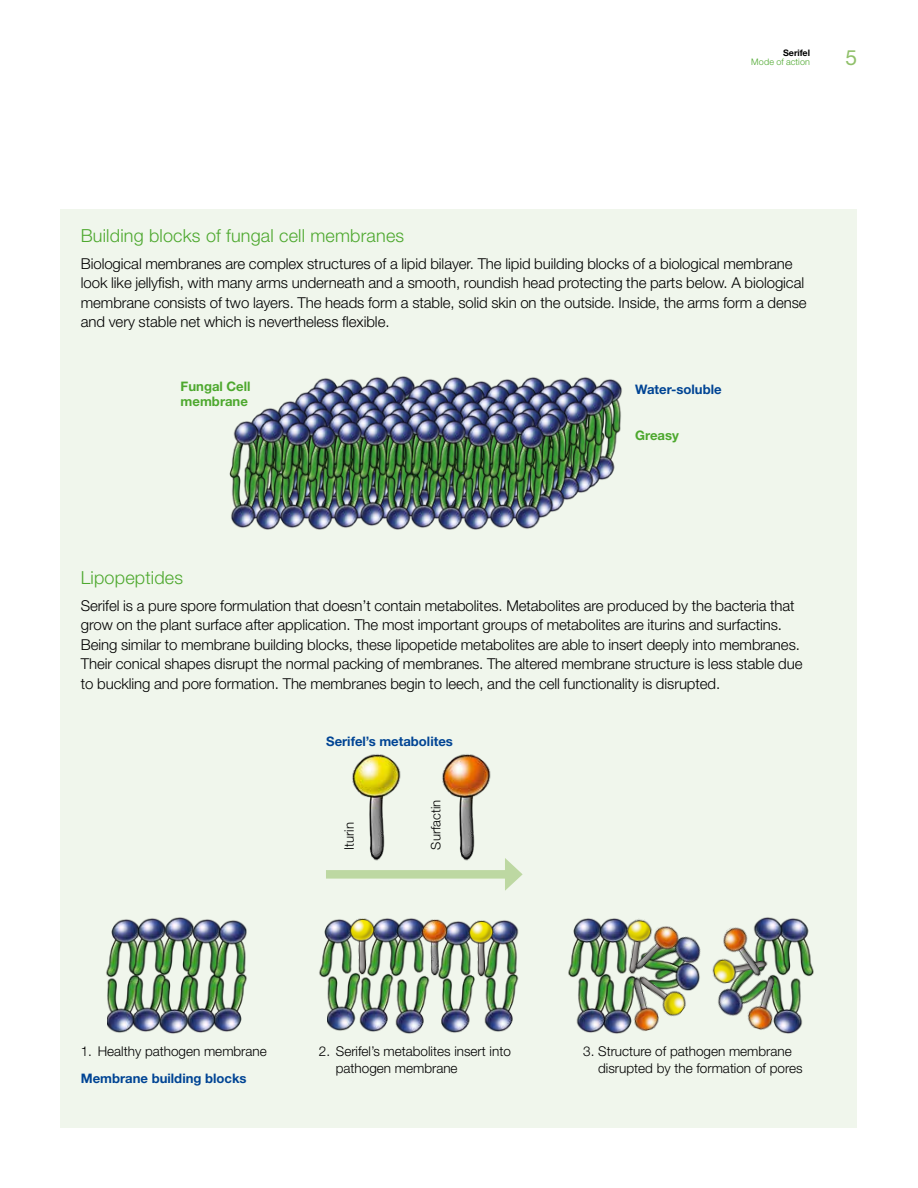
<style>
.page{position:relative;width:918px;height:1188px;background:#fff}
.page>*{position:absolute;margin:0;border:0;box-sizing:border-box;transform-origin:0 0}
.t1{font:21px "Helvetica Neue LT Std";color:#90c06a}
.t2{font:300 18px "Helvetica Neue LT Std";letter-spacing:.01em;color:#4da82e}
.t3{font:300 15px/19.5px "Helvetica Neue LT Std";letter-spacing:-.005em;color:#000}
.t4{font:300 13.5px/17px "Helvetica Neue LT Std";color:#000}
.t5{font:700 13.2px "Helvetica Neue LT Std";color:#004494}
.t6{font:700 13.2px/15.8px "Helvetica Neue LT Std";color:#4da82e}
.t7{font:300 13.2px "Helvetica Neue LT Std";color:#000}
.t8{font:300 9px "Helvetica Neue LT Std";letter-spacing:.015em;color:#4da82e}
.t9{font:700 9px "Helvetica Neue LT Std";letter-spacing:-.01em;color:#000}
</style>
<div class="page">
<div style="left:61px;top:209px;width:796px;height:918px;background:#f0f6ec"></div>
<img style="left:609px;top:443px;width:7px;height:34px">
<img style="left:595px;top:450px;width:14px;height:35px">
<img style="left:579px;top:458px;width:16px;height:35px">
<img style="left:568px;top:458px;width:11px;height:42px">
<img style="left:555px;top:470px;width:13px;height:42px">
<img style="left:529px;top:482px;width:26px;height:47px">
<img style="left:477px;top:480px;width:3px;height:50px">
<img style="left:425px;top:477px;width:2px;height:51px">
<img style="left:373px;top:479px;width:2px;height:47px">
<img style="left:316px;top:482px;width:10px;height:48px">
<img style="left:479px;top:478px;width:50px;height:51px">
<img style="left:427px;top:478px;width:50px;height:52px">
<img style="left:375px;top:478px;width:50px;height:52px">
<img style="left:323px;top:478px;width:50px;height:50px">
<img style="left:231px;top:476px;width:89px;height:53px">
<img style="left:314px;top:378px;width:10px;height:8px">
<img style="left:527px;top:377px;width:10px;height:8px">
<img style="left:324px;top:378px;width:50px;height:7px">
<img style="left:376px;top:377px;width:50px;height:8px">
<img style="left:428px;top:377px;width:50px;height:10px">
<img style="left:480px;top:379px;width:50px;height:6px">
<img style="left:533px;top:378px;width:87px;height:7px">
<img style="left:310px;top:386px;width:5px;height:4px">
<img style="left:417px;top:385px;width:26px;height:6px">
<img style="left:445px;top:385px;width:26px;height:7px">
<img style="left:315px;top:385px;width:50px;height:7px">
<img style="left:367px;top:385px;width:50px;height:11px">
<img style="left:419px;top:387px;width:50px;height:5px">
<img style="left:471px;top:385px;width:50px;height:10px">
<img style="left:523px;top:385px;width:50px;height:7px">
<img style="left:575px;top:385px;width:47px;height:58px">
<img style="left:296px;top:392px;width:9px;height:8px">
<img style="left:459px;top:392px;width:26px;height:8px">
<img style="left:487px;top:392px;width:26px;height:8px">
<img style="left:305px;top:390px;width:50px;height:10px">
<img style="left:357px;top:392px;width:50px;height:8px">
<img style="left:409px;top:391px;width:50px;height:9px">
<img style="left:461px;top:395px;width:50px;height:5px">
<img style="left:513px;top:392px;width:50px;height:8px">
<img style="left:565px;top:392px;width:50px;height:58px">
<img style="left:279px;top:401px;width:9px;height:7px">
<img style="left:288px;top:400px;width:50px;height:8px">
<img style="left:340px;top:400px;width:50px;height:8px">
<img style="left:392px;top:400px;width:50px;height:8px">
<img style="left:444px;top:400px;width:50px;height:8px">
<img style="left:496px;top:400px;width:50px;height:8px">
<img style="left:548px;top:400px;width:50px;height:58px">
<img style="left:261px;top:408px;width:7px;height:5px">
<img style="left:268px;top:408px;width:50px;height:5px">
<img style="left:320px;top:408px;width:50px;height:7px">
<img style="left:372px;top:408px;width:50px;height:5px">
<img style="left:424px;top:408px;width:50px;height:6px">
<img style="left:476px;top:408px;width:50px;height:5px">
<img style="left:528px;top:408px;width:50px;height:58px">
<img style="left:254px;top:413px;width:7px;height:5px">
<img style="left:391px;top:411px;width:51px;height:8px">
<img style="left:495px;top:411px;width:50px;height:10px">
<img style="left:261px;top:413px;width:50px;height:9px">
<img style="left:313px;top:413px;width:50px;height:11px">
<img style="left:365px;top:413px;width:50px;height:9px">
<img style="left:417px;top:413px;width:50px;height:7px">
<img style="left:469px;top:413px;width:50px;height:10px">
<img style="left:521px;top:413px;width:50px;height:57px">
<img style="left:229px;top:421px;width:40px;height:57px">
<img style="left:271px;top:422px;width:50px;height:57px">
<img style="left:323px;top:420px;width:50px;height:58px">
<img style="left:375px;top:420px;width:50px;height:58px">
<img style="left:427px;top:420px;width:50px;height:58px">
<img style="left:479px;top:421px;width:50px;height:57px">
<img style="left:245px;top:418px;width:50px;height:58px">
<img style="left:297px;top:424px;width:50px;height:58px">
<img style="left:349px;top:422px;width:50px;height:57px">
<img style="left:401px;top:419px;width:50px;height:58px">
<img style="left:453px;top:423px;width:50px;height:57px">
<img style="left:505px;top:424px;width:50px;height:58px">
<img style="left:352px;top:754px;width:49px;height:107px">
<img style="left:442px;top:754px;width:49px;height:107px">
<div style="left:326px;top:870px;width:186px;height:9px;background:#bdd8a2"></div>
<svg style="left:505px;top:858px;width:18px;height:33px"></svg>
<img style="left:484px;top:979px;width:34px;height:53px">
<img style="left:441px;top:977px;width:34px;height:56px">
<img style="left:402px;top:976px;width:28px;height:58px">
<img style="left:360px;top:977px;width:42px;height:55px">
<img style="left:327px;top:975px;width:33px;height:56px">
<img style="left:369px;top:918px;width:22px;height:59px">
<img style="left:391px;top:918px;width:34px;height:59px">
<img style="left:438px;top:921px;width:34px;height:58px">
<img style="left:486px;top:920px;width:33px;height:59px">
<img style="left:319px;top:919px;width:34px;height:59px">
<img style="left:348px;top:918px;width:28px;height:57px">
<img style="left:467px;top:920px;width:28px;height:57px">
<img style="left:420px;top:918px;width:28px;height:58px">
<img style="left:106px;top:919px;width:26px;height:56px">
<img style="left:221px;top:976px;width:26px;height:56px">
<img style="left:132px;top:918px;width:27px;height:56px">
<img style="left:194px;top:977px;width:27px;height:56px">
<img style="left:159px;top:917px;width:35px;height:117px">
<img style="left:187px;top:918px;width:27px;height:59px">
<img style="left:139px;top:974px;width:27px;height:59px">
<img style="left:214px;top:920px;width:32px;height:59px">
<img style="left:107px;top:974px;width:32px;height:59px">
<img style="left:612px;top:980px;width:9px;height:54px">
<img style="left:576px;top:977px;width:36px;height:56px">
<img style="left:568px;top:918px;width:26px;height:59px">
<img style="left:594px;top:918px;width:24px;height:59px">
<img style="left:685px;top:936px;width:16px;height:22px">
<img style="left:685px;top:958px;width:15px;height:32px">
<img style="left:621px;top:980px;width:38px;height:54px">
<img style="left:618px;top:918px;width:27px;height:56px">
<img style="left:624px;top:920px;width:61px;height:60px">
<img style="left:628px;top:965px;width:63px;height:57px">
<img style="left:718px;top:986px;width:26px;height:30px">
<img style="left:784px;top:978px;width:18px;height:56px">
<img style="left:788px;top:918px;width:26px;height:59px">
<img style="left:758px;top:917px;width:30px;height:57px">
<img style="left:744px;top:970px;width:42px;height:63px">
<img style="left:712px;top:961px;width:59px;height:25px">
<img style="left:717px;top:921px;width:55px;height:63px">
<p class="t9" style="left:783px;top:48px;width:28px">Serifel</p>
<p class="t8" style="left:751px;top:56px;width:60px">Mode of action</p>
<h1 class="t1" style="left:846px;top:45px;width:13px">5</h1>
<p class="t2" style="left:81px;top:225px;width:325px">Building blocks of fungal cell membranes</p>
<p class="t3" style="left:81px;top:253px;width:727px">Biological membranes are complex structures of a lipid bilayer. The lipid building blocks of a biological membrane look like jellyfish, with many arms underneath and a smooth, roundish head protecting the parts below. A biological membrane consists of two layers. The heads form a stable, solid skin on the outside. Inside, the arms form a dense and very stable net which is nevertheless flexible.</p>
<p class="t6" style="left:181px;top:378px;width:71px">Fungal Cell membrane</p>
<p class="t5" style="left:635px;top:381px;width:88px">Water-soluble</p>
<p class="t6" style="left:635px;top:427px;width:45px">Greasy</p>
<p class="t2" style="left:81px;top:567px;width:104px">Lipopeptides</p>
<p class="t3" style="left:81px;top:595px;width:723px">Serifel is a pure spore formulation that doesn’t contain metabolites. Metabolites are produced by the bacteria that grow on the plant surface after application. The most important groups of metabolites are iturins and surfactins.<br>Being similar to membrane building blocks, these lipopetide metabolites are able to insert deeply into membranes.<br>Their conical shapes disrupt the normal packing of membranes. The altered membrane structure is less stable due to buckling and pore formation. The membranes begin to leech, and the cell functionality is disrupted.</p>
<p class="t5" style="left:326px;top:734px;width:128px">Serifel’s metabolites</p>
<p class="t7" style="left:341px;top:850px;width:29px;rotate:-90deg">Iturin</p>
<p class="t7" style="left:428px;top:850px;width:51px;rotate:-90deg">Surfactin</p>
<p class="t4" style="left:81px;top:1043px;width:188px">1. Healthy pathogen membrane</p>
<p class="t5" style="left:81px;top:1070px;width:167px">Membrane building blocks</p>
<p class="t4" style="left:336px;top:1043px;width:177px;text-indent:-17px">2. Serifel’s metabolites insert into pathogen membrane</p>
<p class="t4" style="left:598px;top:1043px;width:206px;text-indent:-15px">3. Structure of pathogen membrane disrupted by the formation of pores</p>
</div>
